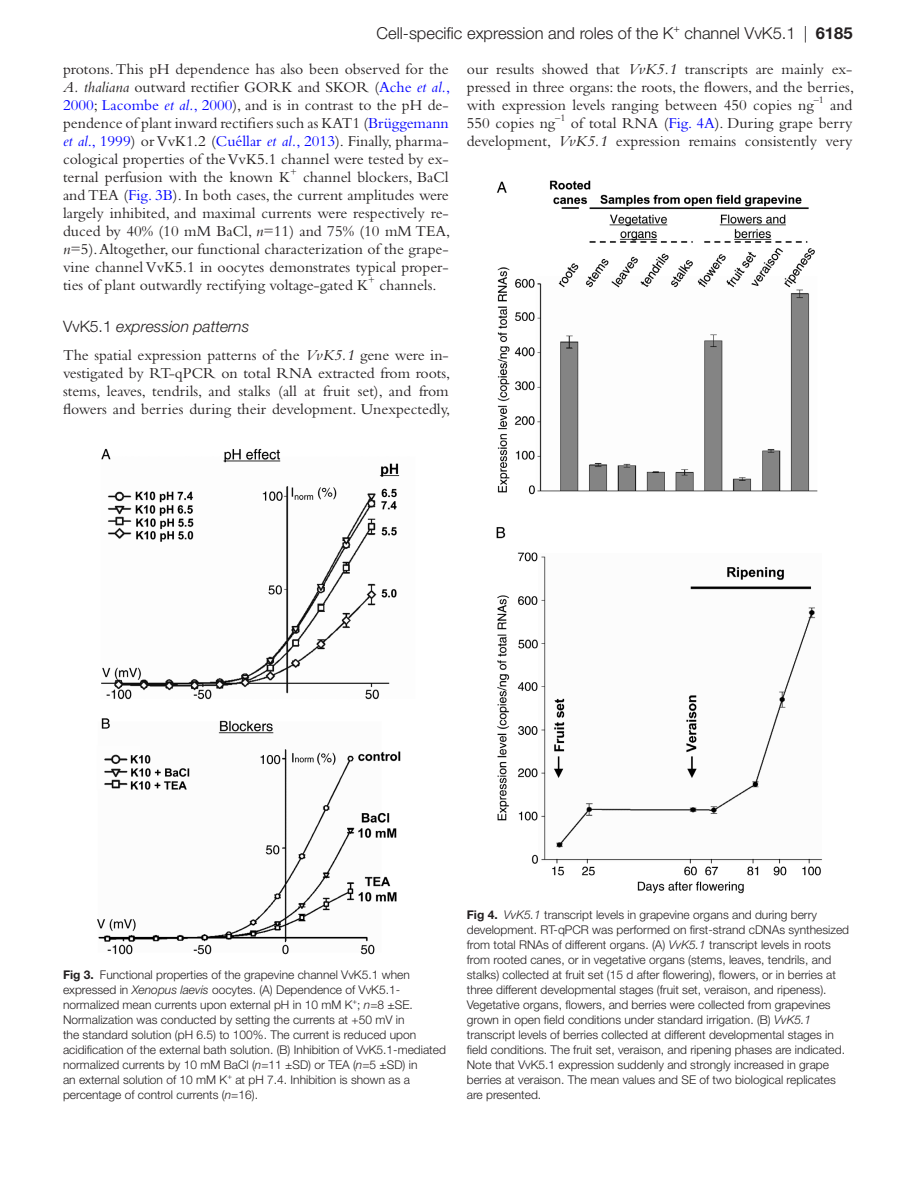
<style>
.page{position:relative;width:919px;height:1187px;background:#fff}
.page>*{position:absolute;margin:0;border:0;box-sizing:border-box;transform-origin:0 0}
.t1{font:300 16.5px "Helvetica Neue LT Std";color:#231f20}
.t2{font:15.75px/18px "Bembo Std";color:#231f20;text-align:justify}
.t3{font:italic 300 15.75px "Helvetica Neue LT Std";color:#231f20}
.t4{font:300 12px/15px "Helvetica Neue LT Std";color:#231f20}
.s1{font-weight:700}
.s2{font-style:italic}
.s3{color:#00f}
.s4{font-style:italic;color:#00f}
.s5{font-style:normal}
</style>
<div class="page">
<img style="left:97px;top:448px;width:304px;height:506px">
<img style="left:496px;top:180px;width:326px;height:714px">
<h1 class="t1" style="left:376px;top:23px;width:477px">Cell-specific expression and roles of the K<sup>+</sup> channel VvK5.1 | <span class="s1">6185</span></h1>
<p class="t2" style="left:63px;top:59px;width:389px">protons. This pH dependence has also been observed for the <span class="s2">A. thaliana</span> outward rectifier GORK and SKOR (<span class="s3">Ache</span> <span class="s4">et al.</span><span class="s3">, 2000</span>; <span class="s3">Lacombe</span> <span class="s4">et al.</span><span class="s3">, 2000</span>), and is in contrast to the pH de&shy;pendence of plant inward rectifiers such as KAT1 (<span class="s3">Brüggemann </span><span class="s4">et al</span><span class="s3">., 1999</span>) or VvK1.2 (<span class="s3">Cuéllar</span> <span class="s4">et al.</span><span class="s3">, 2013</span>). Finally, pharma&shy;cological properties of the VvK5.1 channel were tested by ex&shy;ternal perfusion with the known K<sup>+</sup> channel blockers, BaCl and TEA (<span class="s3">Fig. 3B</span>). In both cases, the current amplitudes were largely inhibited, and maximal currents were respectively re&shy;duced by 40% (10 mM BaCl, <span class="s2">n</span>=11) and 75% (10 mM TEA, <span class="s2">n</span>=5). Altogether, our functional characterization of the grape&shy;vine channel VvK5.1 in oocytes demonstrates typical proper&shy;ties of plant outwardly rectifying voltage-gated K<sup>+</sup> channels.</p>
<h2 class="t3" style="left:63px;top:317px;width:188px"><span class="s5">VvK5.1</span> expression patterns</h2>
<p class="t2" style="left:63px;top:346px;width:389px">The spatial expression patterns of the <span class="s2">VvK5.1</span> gene were in&shy;vestigated by RT-qPCR on total RNA extracted from roots, stems, leaves, tendrils, and stalks (all at fruit set), and from flowers and berries during their development. Unexpectedly,</p>
<p class="t2" style="left:466px;top:59px;width:389px">our results showed that <span class="s2">VvK5.1</span> transcripts are mainly ex&shy;pressed in three organs: the roots, the flowers, and the berries, with expression levels ranging between 450 copies ng<sup>–1</sup> and 550 copies ng<sup>–1</sup> of total RNA (<span class="s3">Fig. 4A</span>). During grape berry development, <span class="s2">VvK5.1</span> expression remains consistently very</p>
<p class="t4" style="left:63px;top:966px;width:384px"><span class="s1">Fig 3.</span> Functional properties of the grapevine channel VvK5.1 when expressed in <span class="s2">Xenopus laevis</span> oocytes. (A) Dependence of VvK5.1- normalized mean currents upon external pH in 10 mM K<sup>+</sup>; <span class="s2">n</span>=8 ±SE.<br>Normalization was conducted by setting the currents at +50 mV in<br>the standard solution (pH 6.5) to 100%. The current is reduced upon acidification of the external bath solution. (B) Inhibition of VvK5.1-mediated normalized currents by 10 mM BaCl (<span class="s2">n</span>=11 ±SD) or TEA (<span class="s2">n</span>=5 ±SD) in<br>an external solution of 10 mM K<sup>+</sup> at pH 7.4. Inhibition is shown as a percentage of control currents (<span class="s2">n</span>=16).</p>
<p class="t4" style="left:467px;top:906px;width:384px"><span class="s1">Fig 4.</span> <span class="s2">VvK5.1</span> transcript levels in grapevine organs and during berry development. RT-qPCR was performed on first-strand cDNAs synthesized from total RNAs of different organs. (A) <span class="s2">VvK5.1</span> transcript levels in roots from rooted canes, or in vegetative organs (stems, leaves, tendrils, and stalks) collected at fruit set (15 d after flowering), flowers, or in berries at three different developmental stages (fruit set, veraison, and ripeness).<br>Vegetative organs, flowers, and berries were collected from grapevines grown in open field conditions under standard irrigation. (B) <span class="s2">VvK5.1 </span>transcript levels of berries collected at different developmental stages in field conditions. The fruit set, veraison, and ripening phases are indicated.<br>Note that VvK5.1 expression suddenly and strongly increased in grape berries at veraison. The mean values and SE of two biological replicates are presented.</p>
</div>
